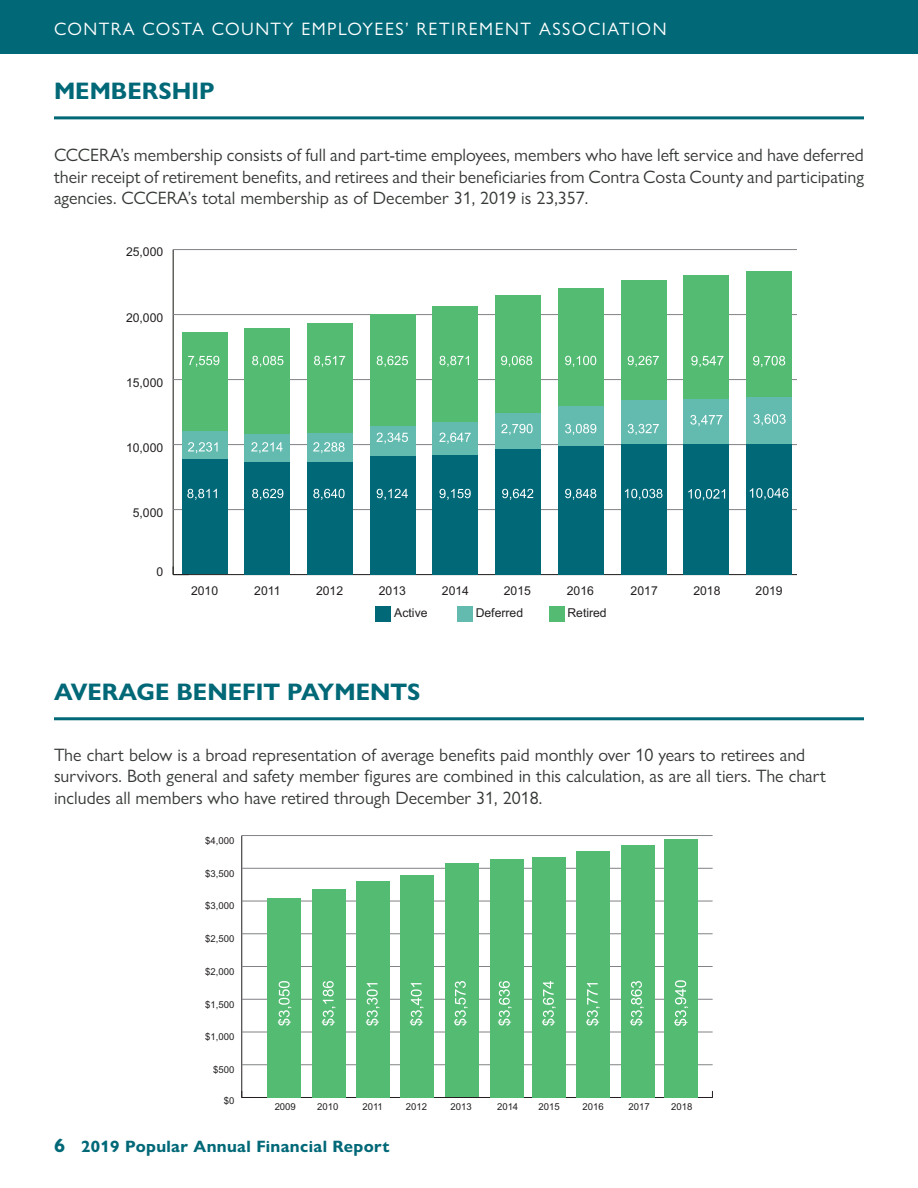
<style>
.page{position:relative;width:918px;height:1188px;background:#fff}
.page>*{position:absolute;margin:0;border:0;box-sizing:border-box;transform-origin:0 0}
.t1{font:700 24px "Gill Sans Nova";color:#006877}
.t2{font:18px/21.6px "Gill Sans Nova";color:#353935;text-align:justify}
.t3{font:18px "Gill Sans Nova";letter-spacing:.08em;color:#fff}
.t4{font:700 16.5px "Gill Sans Nova";letter-spacing:.02em;color:#006877}
.t5{font:12.15px "Arial";color:#231f20}
.t6{font:9.6px "Arial";color:#231f20}
.s1{font-size:19.5px}
</style>
<div class="page">
<hr style="left:173px;top:574px;width:623px;height:1px;background:#231f20">
<hr style="left:173px;top:250px;width:1px;height:325px;background:#231f20">
<hr style="left:173px;top:509px;width:623px;height:1px;background:#808285">
<hr style="left:173px;top:444px;width:623px;height:1px;background:#808285">
<hr style="left:173px;top:379px;width:623px;height:1px;background:#808285">
<hr style="left:173px;top:314px;width:623px;height:1px;background:#808285">
<hr style="left:173px;top:249px;width:623px;height:1px;background:#808285">
<div style="left:182px;top:333px;width:45px;height:98px;background:#53bb72"></div>
<div style="left:245px;top:329px;width:45px;height:105px;background:#53bb72"></div>
<div style="left:307px;top:323px;width:46px;height:110px;background:#53bb72"></div>
<div style="left:370px;top:314px;width:45px;height:112px;background:#53bb72"></div>
<div style="left:433px;top:307px;width:45px;height:115px;background:#53bb72"></div>
<div style="left:496px;top:295px;width:45px;height:118px;background:#53bb72"></div>
<div style="left:558px;top:288px;width:46px;height:118px;background:#53bb72"></div>
<div style="left:621px;top:280px;width:45px;height:121px;background:#53bb72"></div>
<div style="left:684px;top:275px;width:45px;height:124px;background:#53bb72"></div>
<div style="left:747px;top:271px;width:45px;height:126px;background:#53bb72"></div>
<div style="left:182px;top:431px;width:45px;height:29px;background:#63bbb0"></div>
<div style="left:245px;top:434px;width:45px;height:28px;background:#63bbb0"></div>
<div style="left:307px;top:433px;width:46px;height:30px;background:#63bbb0"></div>
<div style="left:370px;top:426px;width:45px;height:31px;background:#63bbb0"></div>
<div style="left:433px;top:422px;width:45px;height:34px;background:#63bbb0"></div>
<div style="left:496px;top:413px;width:45px;height:36px;background:#63bbb0"></div>
<div style="left:558px;top:406px;width:46px;height:41px;background:#63bbb0"></div>
<div style="left:621px;top:401px;width:45px;height:43px;background:#63bbb0"></div>
<div style="left:684px;top:399px;width:45px;height:45px;background:#63bbb0"></div>
<div style="left:747px;top:397px;width:45px;height:47px;background:#63bbb0"></div>
<div style="left:182px;top:460px;width:45px;height:114px;background:#006877"></div>
<div style="left:245px;top:462px;width:45px;height:113px;background:#006877"></div>
<div style="left:307px;top:462px;width:46px;height:113px;background:#006877"></div>
<div style="left:370px;top:456px;width:45px;height:119px;background:#006877"></div>
<div style="left:433px;top:456px;width:45px;height:119px;background:#006877"></div>
<div style="left:496px;top:449px;width:45px;height:126px;background:#006877"></div>
<div style="left:558px;top:447px;width:46px;height:128px;background:#006877"></div>
<div style="left:621px;top:444px;width:45px;height:131px;background:#006877"></div>
<div style="left:684px;top:444px;width:45px;height:131px;background:#006877"></div>
<div style="left:747px;top:444px;width:45px;height:131px;background:#006877"></div>
<div style="left:376px;top:606px;width:15px;height:15px;background:#006877"></div>
<div style="left:458px;top:606px;width:15px;height:15px;background:#63bbb0"></div>
<div style="left:550px;top:606px;width:15px;height:15px;background:#53bb72"></div>
<svg style="left:187px;top:489px;width:30px;height:11px"></svg>
<svg style="left:252px;top:489px;width:31px;height:11px"></svg>
<svg style="left:313px;top:489px;width:32px;height:11px"></svg>
<svg style="left:377px;top:489px;width:31px;height:11px"></svg>
<svg style="left:439px;top:489px;width:32px;height:11px"></svg>
<svg style="left:502px;top:489px;width:31px;height:11px"></svg>
<svg style="left:565px;top:489px;width:31px;height:11px"></svg>
<svg style="left:188px;top:442px;width:30px;height:11px"></svg>
<svg style="left:251px;top:442px;width:32px;height:11px"></svg>
<svg style="left:313px;top:442px;width:32px;height:11px"></svg>
<svg style="left:377px;top:433px;width:31px;height:11px"></svg>
<svg style="left:439px;top:433px;width:32px;height:11px"></svg>
<svg style="left:501px;top:424px;width:32px;height:11px"></svg>
<svg style="left:565px;top:424px;width:31px;height:11px"></svg>
<svg style="left:188px;top:356px;width:31px;height:11px"></svg>
<svg style="left:252px;top:356px;width:31px;height:11px"></svg>
<svg style="left:314px;top:356px;width:31px;height:11px"></svg>
<svg style="left:377px;top:356px;width:31px;height:11px"></svg>
<svg style="left:439px;top:356px;width:30px;height:11px"></svg>
<svg style="left:501px;top:356px;width:31px;height:11px"></svg>
<svg style="left:565px;top:356px;width:31px;height:11px"></svg>
<svg style="left:625px;top:489px;width:38px;height:11px"></svg>
<svg style="left:628px;top:424px;width:31px;height:11px"></svg>
<svg style="left:628px;top:356px;width:31px;height:11px"></svg>
<svg style="left:691px;top:356px;width:32px;height:11px"></svg>
<svg style="left:690px;top:415px;width:32px;height:11px"></svg>
<svg style="left:688px;top:489px;width:37px;height:11px"></svg>
<svg style="left:753px;top:356px;width:32px;height:11px"></svg>
<svg style="left:754px;top:414px;width:32px;height:12px"></svg>
<svg style="left:750px;top:488px;width:38px;height:12px"></svg>
<hr style="left:242px;top:1097px;width:470px;height:1px;background:#231f20">
<hr style="left:241px;top:836px;width:1px;height:261px;background:#231f20">
<svg style="left:241px;top:1091px;width:2px;height:7px"></svg>
<hr style="left:242px;top:1064px;width:471px;height:1px;background:#808285">
<hr style="left:242px;top:1032px;width:471px;height:1px;background:#808285">
<hr style="left:242px;top:999px;width:471px;height:1px;background:#808285">
<hr style="left:242px;top:966px;width:471px;height:1px;background:#808285">
<hr style="left:242px;top:933px;width:471px;height:1px;background:#808285">
<hr style="left:242px;top:901px;width:471px;height:1px;background:#808285">
<hr style="left:242px;top:868px;width:471px;height:1px;background:#808285">
<hr style="left:242px;top:835px;width:471px;height:1px;background:#808285">
<div style="left:664px;top:839px;width:34px;height:258px;background:#53bb72"></div>
<div style="left:621px;top:845px;width:34px;height:252px;background:#53bb72"></div>
<div style="left:576px;top:851px;width:34px;height:246px;background:#53bb72"></div>
<div style="left:532px;top:857px;width:34px;height:240px;background:#53bb72"></div>
<div style="left:490px;top:859px;width:34px;height:238px;background:#53bb72"></div>
<div style="left:445px;top:864px;width:34px;height:233px;background:#53bb72"></div>
<div style="left:400px;top:875px;width:33px;height:222px;background:#53bb72"></div>
<div style="left:356px;top:881px;width:34px;height:216px;background:#53bb72"></div>
<div style="left:312px;top:889px;width:34px;height:208px;background:#53bb72"></div>
<div style="left:268px;top:898px;width:33px;height:199px;background:#53bb72"></div>
<svg style="left:542px;top:981px;width:14px;height:45px"></svg>
<svg style="left:278px;top:981px;width:14px;height:45px"></svg>
<svg style="left:322px;top:981px;width:14px;height:45px"></svg>
<svg style="left:366px;top:983px;width:14px;height:43px"></svg>
<svg style="left:410px;top:983px;width:14px;height:43px"></svg>
<svg style="left:454px;top:981px;width:14px;height:45px"></svg>
<svg style="left:498px;top:981px;width:14px;height:45px"></svg>
<svg style="left:586px;top:983px;width:14px;height:43px"></svg>
<svg style="left:630px;top:981px;width:14px;height:45px"></svg>
<svg style="left:674px;top:980px;width:14px;height:46px"></svg>
<hr style="left:54px;top:116px;width:810px;height:3px;background:#006877">
<hr style="left:54px;top:717px;width:810px;height:3px;background:#006877">
<div style="left:0;top:0;width:918px;height:54px;background:#006877"></div>
<p class="t3" style="left:54px;top:18px;width:614px">CONTRA COSTA COUNTY EMPLOYEES’ RETIREMENT ASSOCIATION</p>
<p class="t1" style="left:54px;top:76px;width:162px">MEMBERSHIP</p>
<p class="t2" style="left:54px;top:144px;width:812px">CCCERA’s membership consists of full and part-time employees, members who have left service and have deferred their receipt of retirement benefits, and retirees and their beneficiaries from Contra Costa County and participating agencies. CCCERA’s total membership as of December 31, 2019 is 23,357.</p>
<p class="t5" style="left:126px;top:244px;width:39px">25,000</p>
<p class="t5" style="left:126px;top:309px;width:39px">20,000</p>
<p class="t5" style="left:126px;top:374px;width:39px">15,000</p>
<p class="t5" style="left:126px;top:439px;width:39px">10,000</p>
<p class="t5" style="left:133px;top:504px;width:32px">5,000</p>
<p class="t5" style="left:157px;top:563px;width:8px">0</p>
<p class="t5" style="left:191px;top:583px;width:29px">2010</p>
<p class="t5" style="left:631px;top:583px;width:29px">2017</p>
<p class="t5" style="left:693px;top:583px;width:29px">2018</p>
<p class="t5" style="left:756px;top:583px;width:29px">2019</p>
<p class="t5" style="left:254px;top:583px;width:28px">2011</p>
<p class="t5" style="left:316px;top:583px;width:29px">2012</p>
<p class="t5" style="left:379px;top:583px;width:29px">2013</p>
<p class="t5" style="left:442px;top:583px;width:29px">2014</p>
<p class="t5" style="left:504px;top:583px;width:29px">2015</p>
<p class="t5" style="left:567px;top:583px;width:29px">2016</p>
<p class="t5" style="left:394px;top:605px;width:35px">Active</p>
<p class="t5" style="left:476px;top:605px;width:49px">Deferred</p>
<p class="t5" style="left:567px;top:605px;width:41px">Retired</p>
<p class="t1" style="left:54px;top:677px;width:368px">AVERAGE BENEFIT PAYMENTS</p>
<p class="t2" style="left:54px;top:743px;width:774px;text-align:left">The chart below is a broad representation of average benefits paid monthly over 10 years to retirees and survivors. Both general and safety member figures are combined in this calculation, as are all tiers. The chart includes all members who have retired through December 31, 2018.</p>
<p class="t6" style="left:205px;top:834px;width:31px">$4,000</p>
<p class="t6" style="left:205px;top:867px;width:31px">$3,500</p>
<p class="t6" style="left:205px;top:899px;width:31px">$3,000</p>
<p class="t6" style="left:205px;top:932px;width:31px">$2,500</p>
<p class="t6" style="left:205px;top:965px;width:31px">$2,000</p>
<p class="t6" style="left:205px;top:998px;width:31px">$1,500</p>
<p class="t6" style="left:205px;top:1030px;width:31px">$1,000</p>
<p class="t6" style="left:213px;top:1063px;width:23px">$500</p>
<p class="t6" style="left:224px;top:1094px;width:12px">$0</p>
<p class="t6" style="left:275px;top:1100px;width:23px">2009</p>
<p class="t6" style="left:317px;top:1100px;width:23px">2010</p>
<p class="t6" style="left:362px;top:1100px;width:22px">2011</p>
<p class="t6" style="left:406px;top:1100px;width:23px">2012</p>
<p class="t6" style="left:451px;top:1100px;width:23px">2013</p>
<p class="t6" style="left:497px;top:1100px;width:23px">2014</p>
<p class="t6" style="left:539px;top:1100px;width:23px">2015</p>
<p class="t6" style="left:582px;top:1100px;width:23px">2016</p>
<p class="t6" style="left:628px;top:1100px;width:23px">2017</p>
<p class="t6" style="left:671px;top:1100px;width:23px">2018</p>
<p class="t4" style="left:54px;top:1136px;width:337px"><span class="s1">6</span> 2019 Popular Annual Financial Report</p>
</div>
